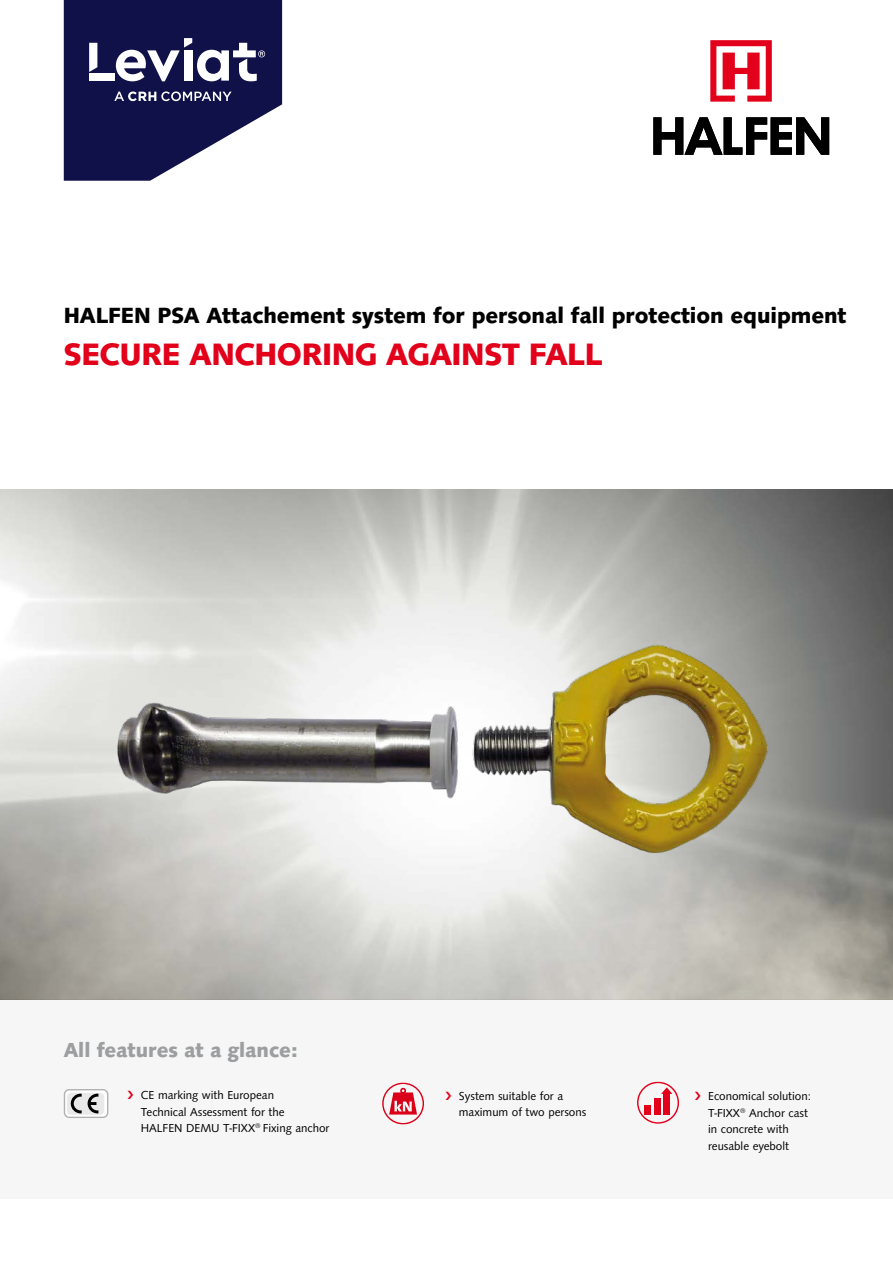
<style>
.page{position:relative;width:893px;height:1263px;background:#fff}
.page>*{position:absolute;margin:0;border:0;box-sizing:border-box;transform-origin:0 0}
.t1{font:700 32.1px "Syntax TOT";letter-spacing:-.01em;color:#e2001a}
.t2{font:700 22.8px "Syntax TOT";color:#000}
.t3{font:700 21px "Syntax TOT";color:#9c9e9f}
.t4{font:12px/16.5px "Syntax TOT";color:#000}
</style>
<div class="page">
<img style="left:0;top:489px;width:893px;height:510px">
<div style="left:0;top:999px;width:893px;height:200px;background:#f6f6f6"></div>
<div style="left:64px;top:1090px;width:44px;height:27px;background:#fff;border-radius:5px"></div>
<div style="left:64px;top:1089px;width:44px;height:29px;border:1px solid #b3b2b3;border-radius:5px"></div>
<div style="left:67px;top:1093px;width:37px;height:22px;background:#e9e9e9;border-radius:4px"></div>
<svg style="left:88px;top:1094px;width:10px;height:19px"></svg>
<svg style="left:71px;top:1094px;width:11px;height:19px"></svg>
<svg style="left:382px;top:1082px;width:42px;height:43px"></svg>
<img style="left:104px;top:610px;width:691px;height:249px">
<svg style="left:710px;top:40px;width:62px;height:62px"></svg>
<svg style="left:653px;top:117px;width:176px;height:38px"></svg>
<svg style="left:64px;top:0;width:218px;height:181px"></svg>
<svg style="left:637px;top:1081px;width:42px;height:43px"></svg>
<h2 class="t2" style="left:64px;top:302px;width:784px">HALFEN PSA Attachement system for personal fall protection equipment</h2>
<h1 class="t1" style="left:64px;top:335px;width:540px">SECURE ANCHORING AGAINST FALL</h1>
<h3 class="t3" style="left:64px;top:1038px;width:236px">All features at a glance:</h3>
<p class="t4" style="left:141px;top:1087px;width:190px">CE marking with European<br>Technical Assessment for the<br>HALFEN DEMU T-FIXX<sup>®</sup> Fixing anchor</p>
<p class="t4" style="left:459px;top:1088px;width:129px">System suitable for a maximum of two persons</p>
<p class="t4" style="left:708px;top:1088px;width:104px">Economical solution:<br>T-FIXX<sup>®</sup> Anchor cast in concrete with reusable eyebolt</p>
</div>
